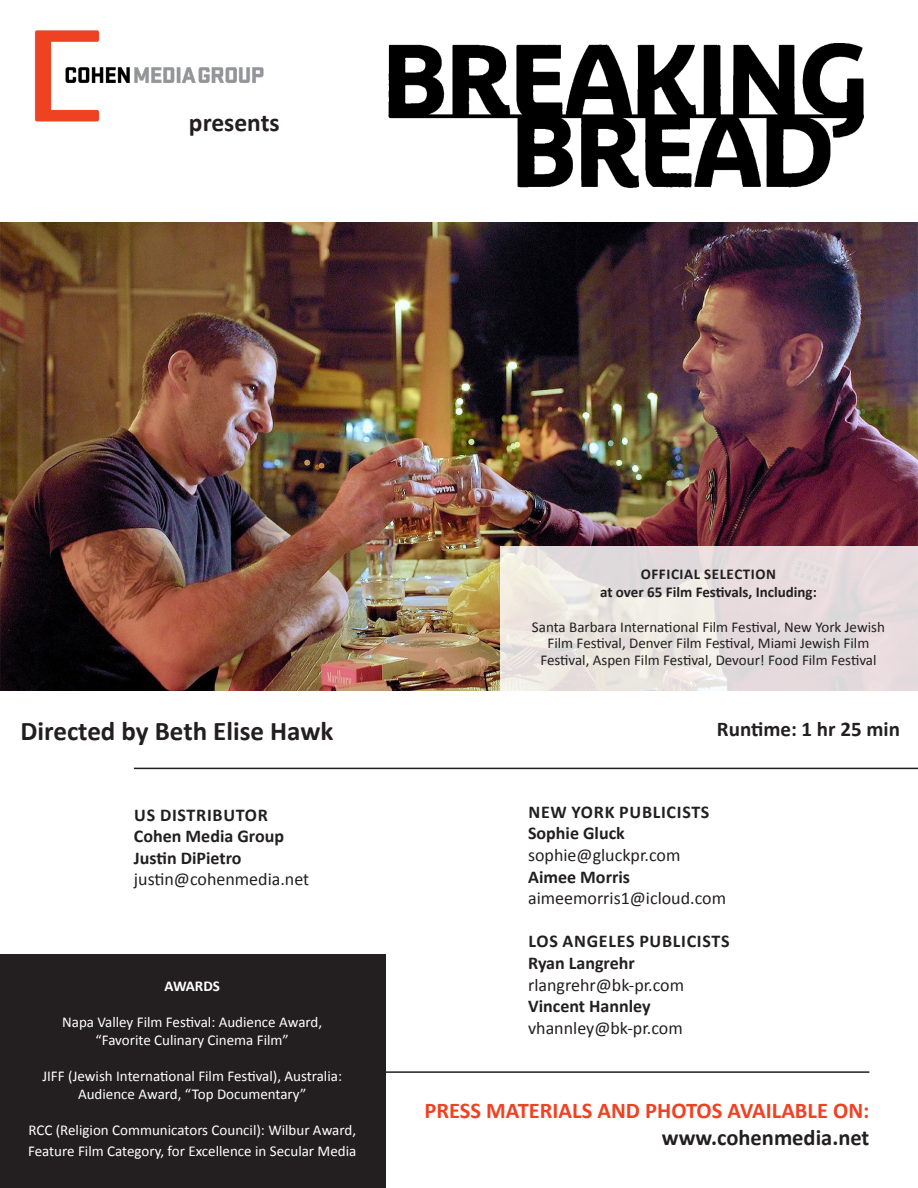
<style>
.page{position:relative;width:918px;height:1188px;background:#fff}
.page>*{position:absolute;margin:0;border:0;box-sizing:border-box;transform-origin:0 0}
.t1{font:700 27px "Calibri";color:#231f20}
.t2{font:700 25.5px "Calibri";color:#231f20}
.t3{font:700 22.5px/27px "Calibri";color:#ef4223;text-align:right}
.t4{font:700 21px "Calibri";color:#231f20}
.t5{font:700 18px/21.6px "Calibri";color:#231f20}
.t6{font:18px/21.6px "Calibri";color:#231f20}
.t7{font:15px/18px "Calibri";color:#fff;text-align:center}
.t8{font:15px/16.5px "Calibri";color:#231f20;text-align:center}
.t9{font:700 15px/18px "Calibri";color:#231f20;text-align:center}
.t10{font:700 15px "Calibri";color:#fff}
.s1{font-weight:700}
.s2{font-weight:400}
.s3{color:#231f20}
</style>
<div class="page">
<img style="left:34px;top:30px;width:230px;height:92px">
<img style="left:388px;top:43px;width:476px;height:146px">
<img style="left:0;top:222px;width:918px;height:469px">
<svg style="left:500px;top:546px;width:418px;height:145px;background:#e7e0de"></svg>
<div style="left:0;top:955px;width:386px;height:233px;background:#231f20"></div>
<hr style="left:134px;top:768px;width:784px;height:1px;background:#231f20">
<hr style="left:380px;top:1071px;width:489px;height:2px;background:#231f20">
<p class="t2" style="left:189px;top:107px;width:92px">presents</p>
<p class="t9" style="left:600px;top:565px;width:218px">OFFICIAL SELECTION<br>at over 65 Film Festivals, Including:</p>
<p class="t8" style="left:532px;top:618px;width:354px">Santa Barbara International Film Festival, New York Jewish<br>Film Festival, Denver Film Festival, Miami Jewish Film<br>Festival, Aspen Film Festival, Devour! Food Film Festival</p>
<p class="t1" style="left:21px;top:714px;width:314px">Directed by Beth Elise Hawk</p>
<p class="t4" style="left:717px;top:716px;width:185px">Runtime: 1 hr 25 min</p>
<p class="t5" style="left:134px;top:803px;width:152px">US DISTRIBUTOR<br>Cohen Media Group<br>Justin DiPietro</p>
<p class="t6" style="left:134px;top:868px;width:177px">justin@cohenmedia.net</p>
<p class="t10" style="left:165px;top:976px;width:57px">AWARDS</p>
<p class="t7" style="left:62px;top:1012px;width:262px">Napa Valley Film Festival: Audience Award,</p>
<p class="t7" style="left:96px;top:1030px;width:195px">“Favorite Culinary Cinema Film”</p>
<p class="t7" style="left:42px;top:1066px;width:301px">JIFF (Jewish International Film Festival), Australia:<br>Audience Award, “Top Documentary”</p>
<p class="t7" style="left:28px;top:1118px;width:330px;line-height:21.6px;text-align:left">RCC (Religion Communicators Council): Wilbur Award,<br>Feature Film Category, for Excellence in Secular Media</p>
<p class="t6" style="left:528px;top:800px;width:200px"><span class="s1">NEW YORK PUBLICISTS<br>Sophie Gluck </span>sophie@gluckpr.com<br><span class="s1">Aimee Morris </span>aimeemorris1@icloud.com</p>
<p class="t5" style="left:528px;top:930px;width:203px">LOS ANGELES PUBLICISTS<br>Ryan Langrehr <span class="s2">rlangrehr@bk-pr.com<br></span>Vincent Hannley <span class="s2">vhannley@bk-pr.com</span></p>
<p class="t3" style="left:425px;top:1096px;width:446px">PRESS MATERIALS AND PHOTOS AVAILABLE ON: <span class="s3">www.cohenmedia.net</span></p>
</div>
